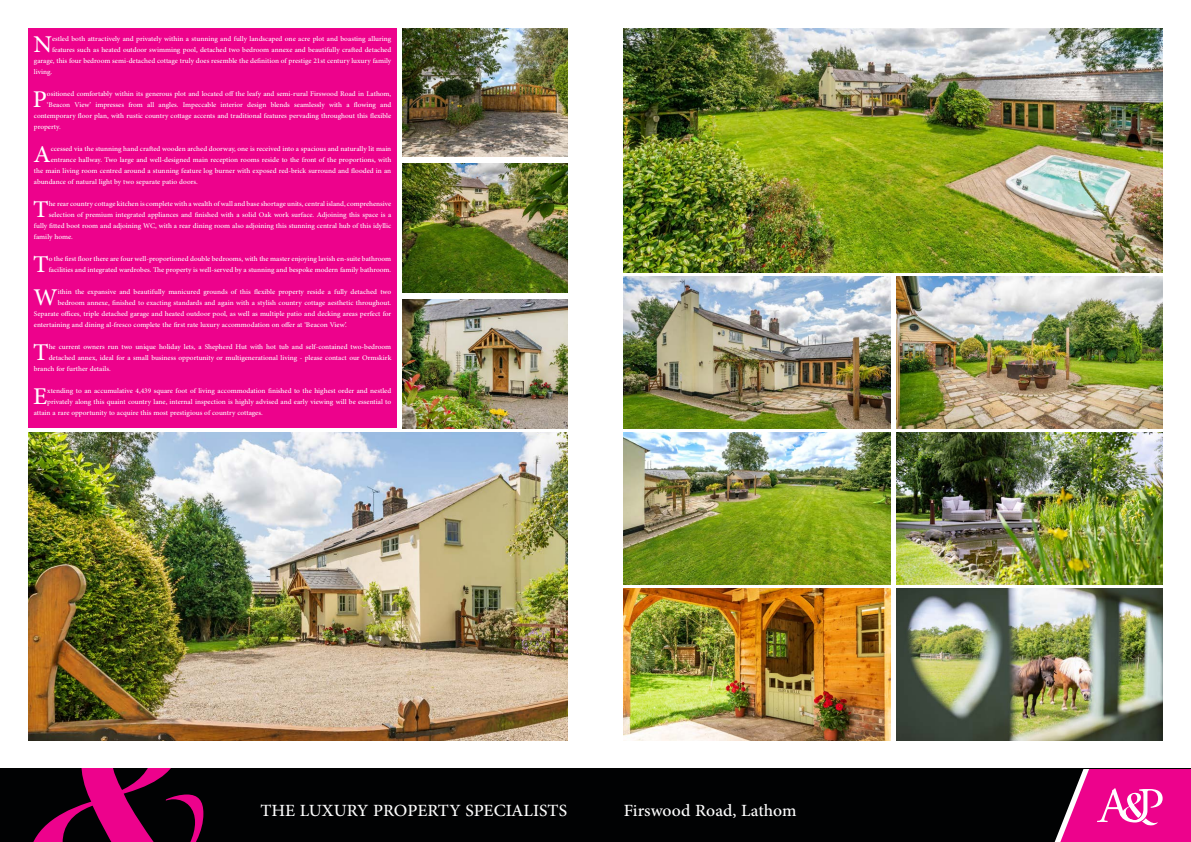
<style>
.page{position:relative;width:1191px;height:842px;background:#fff}
.page>*{position:absolute;margin:0;border:0;box-sizing:border-box;transform-origin:0 0}
.t1{font:33.7px "Adobe Arabic";color:#fff}
.t2{font:24px "Adobe Arabic";color:#fff}
.t3{font:10px/11px "Adobe Arabic";color:#fff}
</style>
<div class="page">
<div style="left:0;top:769px;width:1191px;height:73px;background:#010203"></div>
<svg style="left:33px;top:769px;width:171px;height:73px"></svg>
<svg style="left:1054px;top:769px;width:137px;height:73px;background:#d51e89"></svg>
<div style="left:28px;top:28px;width:369px;height:400px;background:#ed028c"></div>
<img style="left:28px;top:432px;width:539px;height:309px">
<img style="left:624px;top:28px;width:538px;height:244px">
<img style="left:896px;top:589px;width:266px;height:152px">
<img style="left:624px;top:589px;width:266px;height:152px">
<img style="left:624px;top:432px;width:266px;height:152px">
<img style="left:896px;top:432px;width:266px;height:152px">
<img style="left:624px;top:276px;width:266px;height:152px">
<img style="left:896px;top:276px;width:266px;height:152px">
<img style="left:403px;top:28px;width:164px;height:129px">
<img style="left:403px;top:164px;width:164px;height:128px">
<img style="left:403px;top:300px;width:164px;height:128px">
<p class="t1" style="left:33px;top:21px;width:20px">N</p>
<p class="t3" style="left:52px;top:32px;width:341px">estled both attractively and privately within a stunning and fully landscaped one acre plot and boasting alluring</p>
<p class="t3" style="left:52px;top:43px;width:341px">features such as heated outdoor swimming pool, detached two bedroom annexe and beautifully crafted detached</p>
<p class="t3" style="left:34px;top:54px;width:359px">garage, this four bedroom semi-detached cottage truly does resemble the definition of prestige 21st century luxury family</p>
<p class="t3" style="left:34px;top:65px;width:20px">living.</p>
<p class="t1" style="left:33px;top:76px;width:16px">P</p>
<p class="t3" style="left:47px;top:87px;width:346px">ositioned comfortably within its generous plot and located off the leafy and semi-rural Firswood Road in Lathom,</p>
<p class="t3" style="left:47px;top:98px;width:346px">‘Beacon View’ impresses from all angles. Impeccable interior design blends seamlessly with a flowing and</p>
<p class="t3" style="left:34px;top:109px;width:359px">contemporary floor plan, with rustic country cottage accents and traditional features pervading throughout this flexible</p>
<p class="t3" style="left:34px;top:120px;width:28px">property.</p>
<p class="t1" style="left:33px;top:131px;width:19px">A</p>
<p class="t3" style="left:51px;top:142px;width:342px">ccessed via the stunning hand crafted wooden arched doorway, one is received into a spacious and naturally lit main</p>
<p class="t3" style="left:51px;top:153px;width:342px">entrance hallway. Two large and well-designed main reception rooms reside to the front of the proportions, with</p>
<p class="t3" style="left:34px;top:164px;width:359px">the main living room centred around a stunning feature log burner with exposed red-brick surround and flooded in an</p>
<p class="t3" style="left:34px;top:175px;width:165px">abundance of natural light by two separate patio doors.</p>
<p class="t1" style="left:33px;top:186px;width:17px">T</p>
<p class="t3" style="left:49px;top:197px;width:344px">he rear country cottage kitchen is complete with a wealth of wall and base shortage units, central island, comprehensive</p>
<p class="t3" style="left:49px;top:208px;width:344px">selection of premium integrated appliances and finished with a solid Oak work surface. Adjoining this space is a</p>
<p class="t3" style="left:34px;top:219px;width:359px">fully fitted boot room and adjoining WC, with a rear dining room also adjoining this stunning central hub of this idyllic</p>
<p class="t3" style="left:34px;top:230px;width:40px">family home.</p>
<p class="t1" style="left:33px;top:241px;width:17px">T</p>
<p class="t3" style="left:49px;top:252px;width:344px">o the first floor there are four well-proportioned double bedrooms, with the master enjoying lavish en-suite bathroom facilities and integrated wardrobes. The property is well-served by a stunning and bespoke modern family bathroom.</p>
<p class="t1" style="left:33px;top:274px;width:26px">W</p>
<p class="t3" style="left:58px;top:285px;width:335px">ithin the expansive and beautifully manicured grounds of this flexible property reside a fully detached two</p>
<p class="t3" style="left:58px;top:296px;width:335px">bedroom annexe, finished to exacting standards and again with a stylish country cottage aesthetic throughout.</p>
<p class="t3" style="left:34px;top:307px;width:359px">Separate offices, triple detached garage and heated outdoor pool, as well as multiple patio and decking areas perfect for</p>
<p class="t3" style="left:34px;top:318px;width:314px">entertaining and dining al-fresco complete the first rate luxury accommodation on offer at ‘Beacon View’.</p>
<p class="t1" style="left:33px;top:329px;width:17px">T</p>
<p class="t3" style="left:49px;top:340px;width:344px">he current owners run two unique holiday lets, a Shepherd Hut with hot tub and self-contained two-bedroom</p>
<p class="t3" style="left:49px;top:351px;width:344px">detached annex, ideal for a small business opportunity or multigenerational living - please contact our Ormskirk</p>
<p class="t3" style="left:34px;top:362px;width:78px">branch for further details.</p>
<p class="t1" style="left:33px;top:373px;width:16px">E</p>
<p class="t3" style="left:47px;top:384px;width:345px">xtending to an accumulative 4,439 square foot of living accommodation finished to the highest order and nestled</p>
<p class="t3" style="left:47px;top:395px;width:345px">privately along this quaint country lane, internal inspection is highly advised and early viewing will be essential to</p>
<p class="t3" style="left:34px;top:406px;width:230px">attain a rare opportunity to acquire this most prestigious of country cottages.</p>
<p class="t2" style="left:260px;top:793px;width:308px">THE LUXURY PROPERTY SPECIALISTS</p>
<p class="t2" style="left:624px;top:793px;width:174px">Firswood Road, Lathom</p>
</div>
